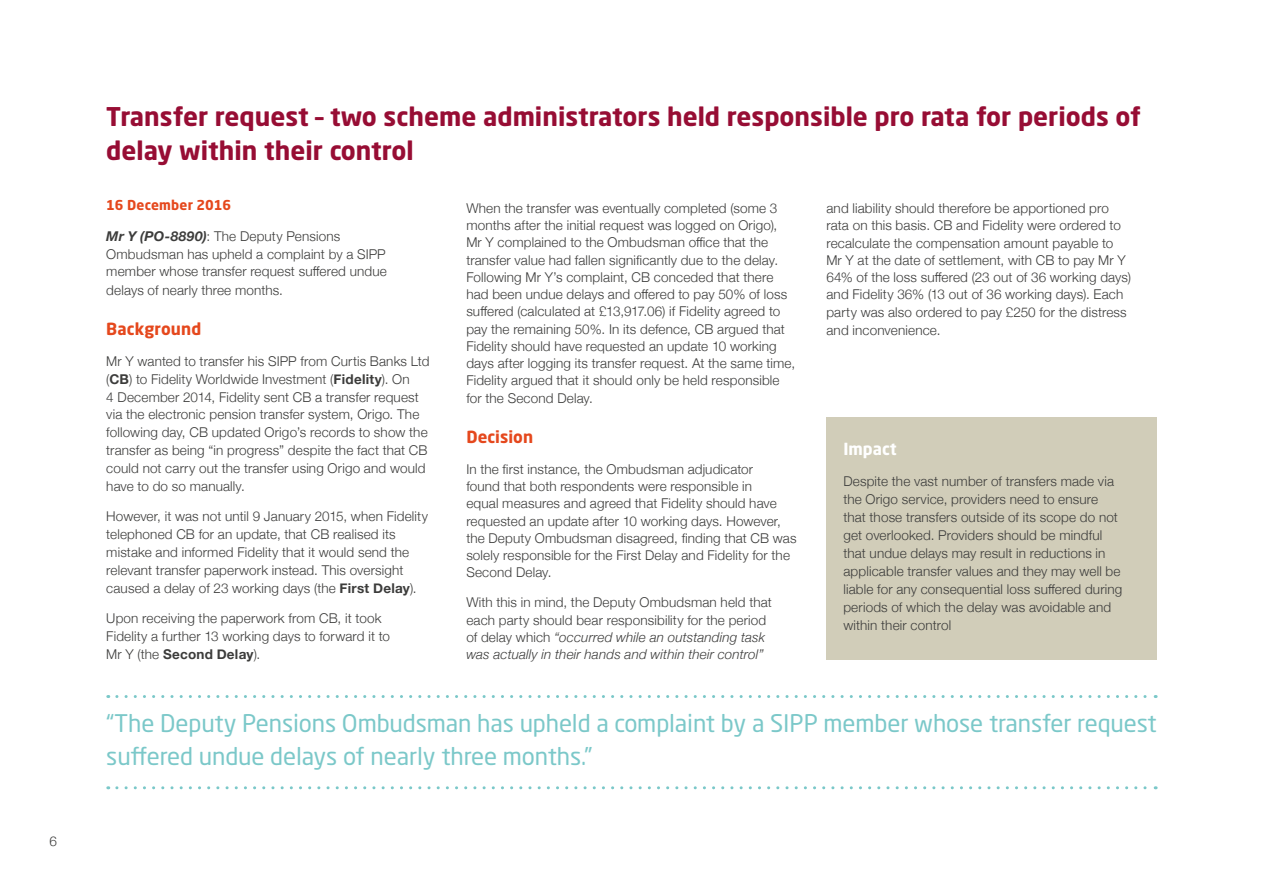
<style>
.page{position:relative;width:1263px;height:893px;background:#fff}
.page>*{position:absolute;margin:0;border:0;box-sizing:border-box;transform-origin:0 0}
.t1{font:700 25.5px/34.5px "Neo Sans Std";color:#970d34}
.t2{font:24px/33px "Neo Sans Std";letter-spacing:-.005em;color:#7bc8c9}
.t3{font:700 16.5px "Neo Sans Std";letter-spacing:.005em;color:#e5481d}
.t4{font:700 16.5px "Neo Sans Std";color:#fff}
.t5{font:300 13.5px/17.2px "Helvetica Neue";letter-spacing:.01em;color:#3c3c3b}
.t6{font:700 13.5px "Neo Sans Std";letter-spacing:.01em;color:#e5481d}
.s1{font-weight:700;font-style:italic}
.s2{font-weight:700}
.s3{font-style:italic}
</style>
<div class="page">
<div style="left:826px;top:417px;width:331px;height:242px;background:#d1cdb9"></div>
<svg style="left:117px;top:695px;width:1039px;height:3px"></svg>
<svg style="left:117px;top:786px;width:1039px;height:3px"></svg>
<p class="t5" style="left:49px;top:832px;width:9px">6</p>
<h1 class="t1" style="left:106px;top:98px;width:1036px">Transfer request – two scheme administrators held responsible pro rata for periods of delay within their control</h1>
<p class="t6" style="left:106px;top:197px;width:126px">16 December 2016</p>
<p class="t5" style="left:106px;top:226px;width:282px;line-height:18.1px"><span class="s1">Mr Y (PO-8890)</span>: The Deputy Pensions Ombudsman has upheld a complaint by a SIPP member whose transfer request suffered undue delays of nearly three months.</p>
<p class="t3" style="left:106px;top:318px;width:96px">Background</p>
<p class="t5" style="left:106px;top:351px;width:325px;line-height:17.9px">Mr Y wanted to transfer his SIPP from Curtis Banks Ltd (<span class="s2">CB</span>) to Fidelity Worldwide Investment (<span class="s2">Fidelity</span>). On<br>4 December 2014, Fidelity sent CB a transfer request via the electronic pension transfer system, Origo. The following day, CB updated Origo’s records to show the transfer as being “in progress” despite the fact that CB could not carry out the transfer using Origo and would have to do so manually.</p>
<p class="t5" style="left:106px;top:507px;width:323px;line-height:17.9px">However, it was not until 9 January 2015, when Fidelity telephoned CB for an update, that CB realised its mistake and informed Fidelity that it would send the relevant transfer paperwork instead. This oversight caused a delay of 23 working days (the <span class="s2">First Delay</span>).</p>
<p class="t5" style="left:106px;top:609px;width:285px;line-height:17.9px">Upon receiving the paperwork from CB, it took<br>Fidelity a further 13 working days to forward it to<br>Mr Y (the <span class="s2">Second Delay</span>).</p>
<p class="t5" style="left:466px;top:198px;width:330px">When the transfer was eventually completed (some 3 months after the initial request was logged on Origo), Mr Y complained to the Ombudsman office that the transfer value had fallen significantly due to the delay.<br>Following Mr Y’s complaint, CB conceded that there had been undue delays and offered to pay 50% of loss suffered (calculated at £13,917.06) if Fidelity agreed to pay the remaining 50%. In its defence, CB argued that Fidelity should have requested an update 10 working days after logging its transfer request. At the same time, Fidelity argued that it should only be held responsible for the Second Delay.</p>
<p class="t3" style="left:466px;top:426px;width:68px">Decision</p>
<p class="t5" style="left:466px;top:459px;width:332px">In the first instance, the Ombudsman adjudicator<br>found that both respondents were responsible in<br>equal measures and agreed that Fidelity should have requested an update after 10 working days. However, the Deputy Ombudsman disagreed, finding that CB was solely responsible for the First Delay and Fidelity for the Second Delay.</p>
<p class="t5" style="left:466px;top:593px;width:307px">With this in mind, the Deputy Ombudsman held that each party should bear responsibility for the period of delay which <span class="s3">“occurred while an outstanding task was actually in their hands and within their control”</span></p>
<p class="t5" style="left:826px;top:198px;width:306px">and liability should therefore be apportioned pro rata on this basis. CB and Fidelity were ordered to recalculate the compensation amount payable to Mr Y at the date of settlement, with CB to pay Mr Y 64% of the loss suffered (23 out of 36 working days) and Fidelity 36% (13 out of 36 working days). Each party was also ordered to pay £250 for the distress and inconvenience.</p>
<p class="t4" style="left:843px;top:439px;width:55px">Impact</p>
<p class="t5" style="left:843px;top:471px;width:280px;line-height:18px">Despite the vast number of transfers made via the Origo service, providers need to ensure that those transfers outside of its scope do not get overlooked. Providers should be mindful that undue delays may result in reductions in applicable transfer values and they may well be liable for any consequential loss suffered during periods of which the delay was avoidable and within their control</p>
<h2 class="t2" style="left:106px;top:706px;width:1052px">“The Deputy Pensions Ombudsman has upheld a complaint by a SIPP member whose transfer request suffered undue delays of nearly three months.”</h2>
</div>
